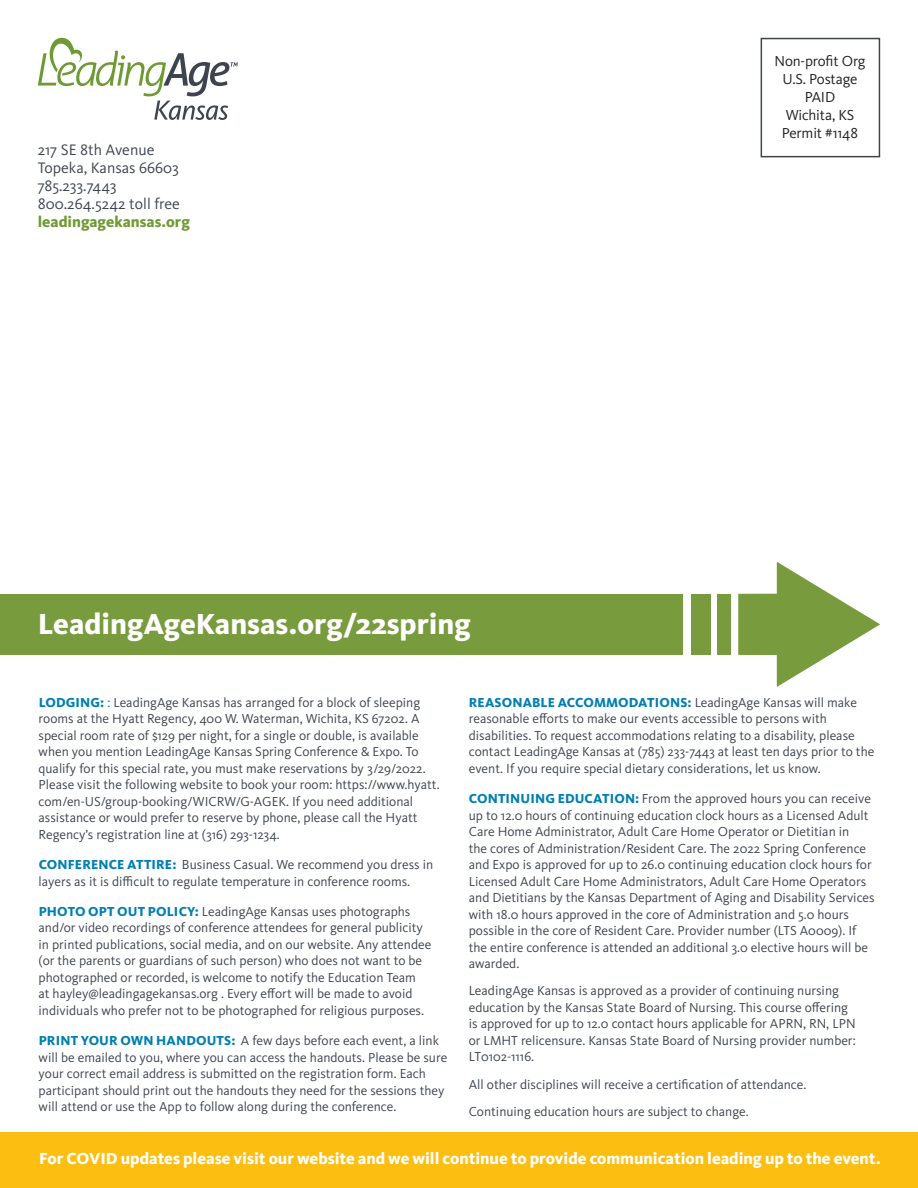
<style>
.page{position:relative;width:918px;height:1188px;background:#fff}
.page>*{position:absolute;margin:0;border:0;box-sizing:border-box;transform-origin:0 0}
.t1{font:800 30px "Kievit OT";color:#fff}
.t2{font:800 16.65px "Kievit OT";color:#fff}
.t3{font:15.75px/18px "Kievit OT";color:#3e444f}
.t4{font:800 15.75px "Kievit OT";color:#6e9a34}
.t5{font:15px/18px "Kievit OT";letter-spacing:-.01em;color:#231f20;text-align:center}
.t6{font:13.5px/16.5px "Kievit OT";color:#3e444f}
.s1{font-weight:800;color:#007fb2}
.s2{color:#007fb2}
</style>
<div class="page">
<svg style="left:38px;top:38px;width:200px;height:82px"></svg>
<div style="left:761px;top:38px;width:119px;height:119px;border:2px solid #3e444f"></div>
<div style="left:0;top:594px;width:675px;height:61px;background:#789b3d"></div>
<svg style="left:738px;top:562px;width:142px;height:125px"></svg>
<div style="left:691px;top:594px;width:19px;height:61px;background:#789b3d"></div>
<div style="left:717px;top:594px;width:14px;height:61px;background:#789b3d"></div>
<div style="left:673px;top:594px;width:10px;height:61px;background:#789b3d"></div>
<div style="left:0;top:1133px;width:918px;height:55px;background:#fdbe12"></div>
<p class="t3" style="left:38px;top:141px;width:144px">217 SE 8th Avenue<br>Topeka, Kansas 66603<br>785.233.7443<br>800.264.5242 toll free</p>
<p class="t4" style="left:38px;top:212px;width:154px">leadingagekansas.org</p>
<h1 class="t1" style="left:38px;top:607px;width:434px">LeadingAgeKansas.org/22spring</h1>
<p class="t5" style="left:775px;top:52px;width:92px">Non-profit Org<br>U.S. Postage<br>PAID<br>Wichita, KS<br>Permit #1148</p>
<p class="t6" style="left:39px;top:694px;width:403px"><span class="s1">LODGING:</span> <span class="s2">:</span> LeadingAge Kansas has arranged for a block of sleeping rooms at the Hyatt Regency, 400 W. Waterman, Wichita, KS 67202. A special room rate of $129 per night, for a single or double, is available when you mention LeadingAge Kansas Spring Conference &amp; Expo. To qualify for this special rate, you must make reservations by 3/29/2022.<br>Please visit the following website to book your room: https://www.hyatt. com/en-US/group-booking/WICRW/G-AGEK. If you need additional assistance or would prefer to reserve by phone, please call the Hyatt Regency’s registration line at (316) 293-1234.</p>
<p class="t6" style="left:39px;top:857px;width:396px"><span class="s1">CONFERENCE ATTIRE:</span> Business Casual. We recommend you dress in layers as it is difficult to regulate temperature in conference rooms.</p>
<p class="t6" style="left:39px;top:903px;width:394px"><span class="s1">PHOTO OPT OUT POLICY:</span> LeadingAge Kansas uses photographs and/or video recordings of conference attendees for general publicity in printed publications, social media, and on our website. Any attendee (or the parents or guardians of such person) who does not want to be photographed or recorded, is welcome to notify the Education Team<br>at hayley@leadingagekansas.org . Every effort will be made to avoid individuals who prefer not to be photographed for religious purposes.</p>
<p class="t6" style="left:39px;top:1033px;width:410px"><span class="s1">PRINT YOUR OWN HANDOUTS:</span> A few days before each event, a link will be emailed to you, where you can access the handouts. Please be sure your correct email address is submitted on the registration form. Each participant should print out the handouts they need for the sessions they will attend or use the App to follow along during the conference.</p>
<p class="t6" style="left:469px;top:694px;width:407px"><span class="s1">REASONABLE ACCOMMODATIONS:</span> LeadingAge Kansas will make reasonable efforts to make our events accessible to persons with disabilities. To request accommodations relating to a disability, please contact LeadingAge Kansas at (785) 233-7443 at least ten days prior to the event. If you require special dietary considerations, let us know.</p>
<p class="t6" style="left:469px;top:790px;width:407px"><span class="s1">CONTINUING EDUCATION:</span> From the approved hours you can receive up to 12.0 hours of continuing education clock hours as a Licensed Adult Care Home Administrator, Adult Care Home Operator or Dietitian in<br>the cores of Administration/Resident Care. The 2022 Spring Conference and Expo is approved for up to 26.0 continuing education clock hours for Licensed Adult Care Home Administrators, Adult Care Home Operators and Dietitians by the Kansas Department of Aging and Disability Services with 18.0 hours approved in the core of Administration and 5.0 hours possible in the core of Resident Care. Provider number (LTS A0009). If the entire conference is attended an additional 3.0 elective hours will be awarded.</p>
<p class="t6" style="left:469px;top:983px;width:388px">LeadingAge Kansas is approved as a provider of continuing nursing education by the Kansas State Board of Nursing. This course offering is approved for up to 12.0 contact hours applicable for APRN, RN, LPN or LMHT relicensure. Kansas State Board of Nursing provider number:<br>LT0102-1116.</p>
<p class="t6" style="left:469px;top:1071px;width:339px;line-height:27.3px">All other disciplines will receive a certification of attendance.<br>Continuing education hours are subject to change.</p>
<p class="t2" style="left:39px;top:1149px;width:843px">For COVID updates please visit our website and we will continue to provide communication leading up to the event.</p>
</div>
